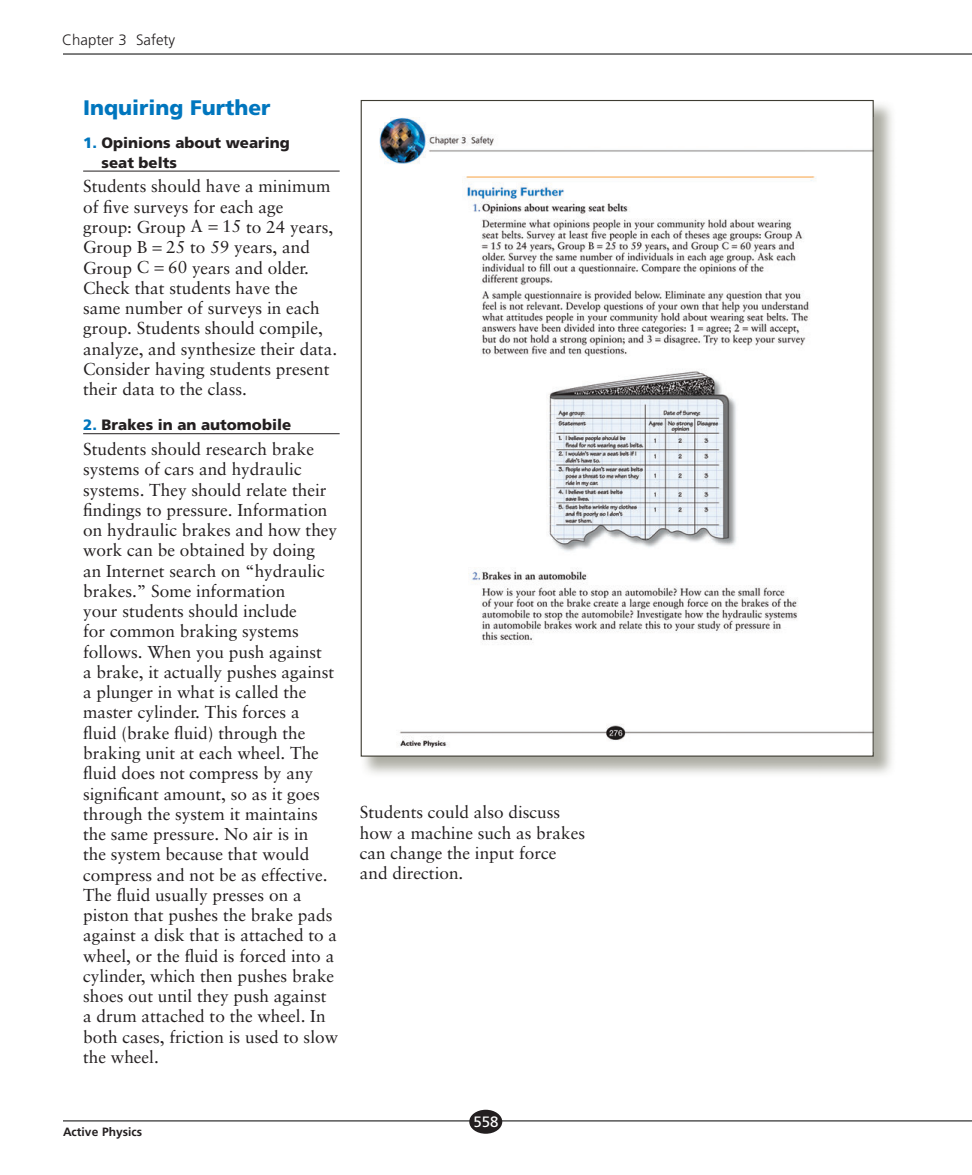
<style>
.page{position:relative;width:972px;height:1175px;background:#fff}
.page>*{position:absolute;margin:0;border:0;box-sizing:border-box;transform-origin:0 0}
.t1{font:900 21px "Frutiger";color:#0076be}
.t2{font:17.25px/20.2px "Sabon";color:#231f20}
.t3{font:900 15px/19.5px "Frutiger";color:#231f20}
.t4{font:300 15px "Frutiger";color:#231f20}
.t5{font:15px "Frutiger";color:#fff}
.t6{font:700 12px "Frutiger";color:#231f20}
.s1{color:#0076be}
</style>
<div class="page">
<hr style="left:63px;top:54px;width:909px;height:1px;background:#000">
<hr style="left:63px;top:1120px;width:909px;height:1px;background:#000">
<div style="left:469px;top:1109px;width:33px;height:24px;background:#231f20;border-radius:50%"></div>
<img style="left:361px;top:104px;width:531px;height:670px">
<div style="left:361px;top:100px;width:512px;height:656px;background:#fff"></div>
<img style="left:379px;top:117px;width:493px;height:631px">
<hr style="left:83px;top:171px;width:257px;height:1px;background:#231f20">
<hr style="left:83px;top:433px;width:257px;height:1px;background:#231f20">
<p class="t4" style="left:62px;top:34px;width:114px">Chapter 3 Safety</p>
<p class="t1" style="left:83px;top:99px;width:189px">Inquiring Further</p>
<p class="t3" style="left:102px;top:134px;width:190px;text-indent:-18px"><span class="s1">1.</span> Opinions about wearing seat belts</p>
<p class="t2" style="left:83px;top:178px;width:255px">Students should have a minimum of five surveys for each age<br>group: Group A 15 to 24 years,<br>Group B 25 to 59 years, and<br>Group C 60 years and older.<br>Check that students have the same number of surveys in each group. Students should compile, analyze, and synthesize their data.<br>Consider having students present their data to the class.</p>
<p class="t3" style="left:83px;top:416px;width:210px"><span class="s1">2.</span> Brakes in an automobile</p>
<p class="t2" style="left:83px;top:440px;width:256px">Students should research brake systems of cars and hydraulic systems. They should relate their findings to pressure. Information on hydraulic brakes and how they work can be obtained by doing<br>an Internet search on “hydraulic brakes.” Some information<br>your students should include<br>for common braking systems follows. When you push against<br>a brake, it actually pushes against a plunger in what is called the master cylinder. This forces a<br>fluid (brake fluid) through the braking unit at each wheel. The fluid does not compress by any significant amount, so as it goes through the system it maintains the same pressure. No air is in<br>the system because that would compress and not be as effective.<br>The fluid usually presses on a piston that pushes the brake pads against a disk that is attached to a wheel, or the fluid is forced into a cylinder, which then pushes brake shoes out until they push against a drum attached to the wheel. In both cases, friction is used to slow the wheel.</p>
<p class="t6" style="left:63px;top:1127px;width:81px">Active Physics</p>
<p class="t2" style="left:360px;top:803px;width:227px">Students could also discuss how a machine such as brakes can change the input force and direction.</p>
<p class="t5" style="left:474px;top:1115px;width:27px">558</p>
</div>
